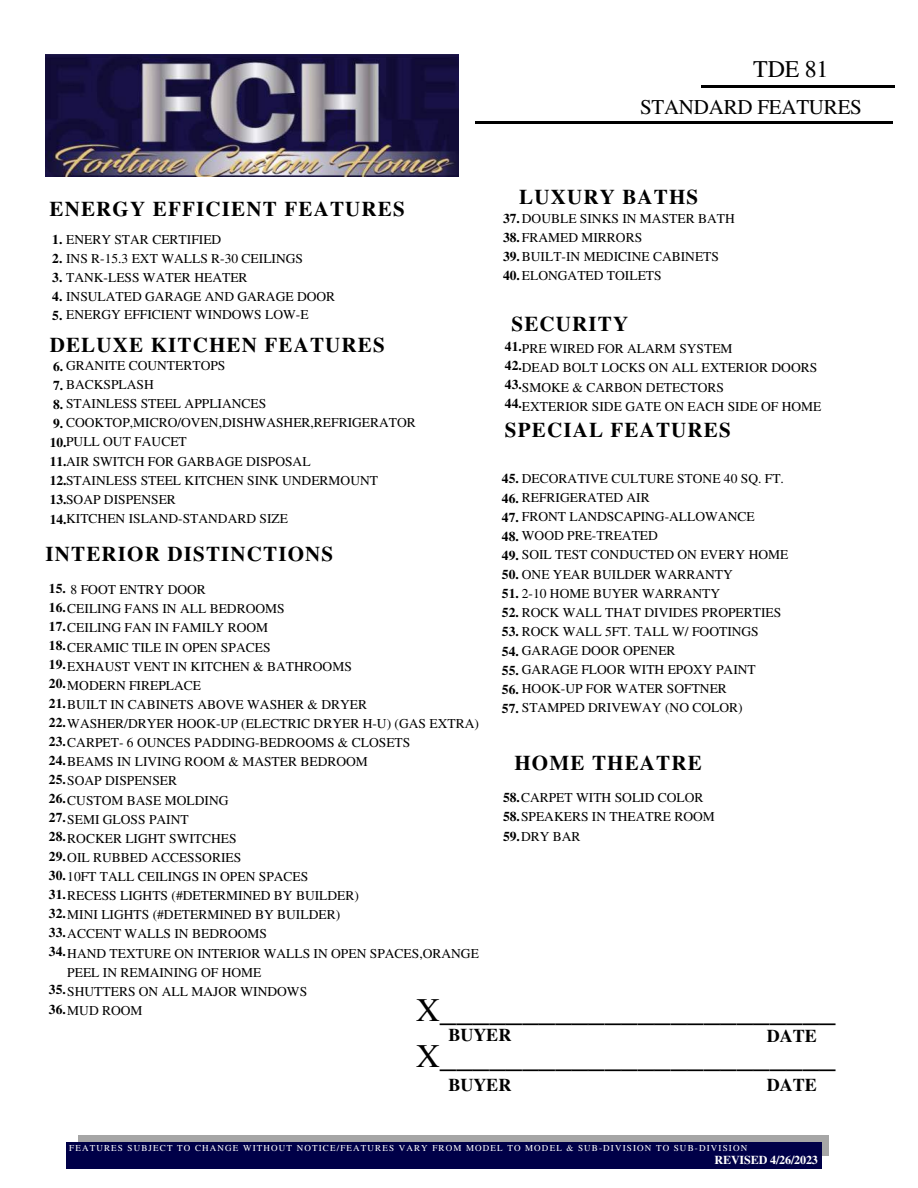
<style>
.page{position:relative;width:918px;height:1188px;background:#fff}
.page>*{position:absolute;margin:0;border:0;box-sizing:border-box;transform-origin:0 0}
.t1{font:33px/46.2px "Te X Gyre Termes";color:#000}
.t2{font:24px "Te X Gyre Termes";color:#000}
.t3{font:700 21px "Te X Gyre Termes";letter-spacing:.055em;color:#000}
.t4{font:21px "Te X Gyre Termes";letter-spacing:-.01em;color:#000}
.t5{font:700 18px "Te X Gyre Termes";color:#000}
.t6{font:13.5px/19.2px "Te X Gyre Termes";color:#000}
.t7{font:700 13.5px/19.2px "Te X Gyre Termes";color:#000;text-align:justify}
.t8{font:700 12px "Te X Gyre Termes";letter-spacing:-.01em;color:#fff}
.t9{font:9px "Te X Gyre Termes";letter-spacing:.125em;color:#fff}
.s1{font-weight:700}
</style>
<div class="page">
<img style="left:46px;top:54px;width:412px;height:122px">
<hr style="left:476px;top:121px;width:417px;height:2px;background:#000">
<hr style="left:702px;top:86px;width:193px;height:2px;background:#000">
<svg style="left:78px;top:1136px;width:750px;height:20px;background:#8e8e98"></svg>
<div style="left:66px;top:1143px;width:756px;height:26px;background:#000048"></div>
<h2 class="t2" style="left:753px;top:52px;width:77px">TDE 81</h2>
<h3 class="t3" style="left:50px;top:193px;width:357px">ENERGY EFFICIENT FEATURES</h3>
<p class="t6" style="left:52px;top:229px;width:171px"><span class="s1">1.</span> ENERY STAR CERTIFIED</p>
<p class="t6" style="left:52px;top:248px;width:252px"><span class="s1">2.</span> INS R-15.3 EXT WALLS R-30 CEILINGS</p>
<p class="t6" style="left:52px;top:267px;width:197px"><span class="s1">3.</span> TANK-LESS WATER HEATER</p>
<p class="t6" style="left:52px;top:286px;width:285px"><span class="s1">4.</span> INSULATED GARAGE AND GARAGE DOOR</p>
<p class="t6" style="left:52px;top:304px;width:258px"><span class="s1">5.</span> ENERGY EFFICIENT WINDOWS LOW-E</p>
<h3 class="t4" style="left:640px;top:92px;width:223px">STANDARD FEATURES</h3>
<h3 class="t3" style="left:519px;top:180px;width:181px">LUXURY BATHS</h3>
<p class="t6" style="left:503px;top:208px;width:233px"><span class="s1">37.</span>DOUBLE SINKS IN MASTER BATH<br><span class="s1">38.</span>FRAMED MIRRORS<br><span class="s1">39.</span>BUILT-IN MEDICINE CABINETS<br><span class="s1">40.</span>ELONGATED TOILETS</p>
<h3 class="t3" style="left:511px;top:308px;width:118px">SECURITY</h3>
<h3 class="t3" style="left:50px;top:329px;width:336px">DELUXE KITCHEN FEATURES</h3>
<p class="t7" style="left:505px;top:336px;width:18px">41.<br>42.<br>43.<br>44.</p>
<p class="t6" style="left:522px;top:338px;width:301px">PRE WIRED FOR ALARM SYSTEM<br>DEAD BOLT LOCKS ON ALL EXTERIOR DOORS<br>SMOKE &amp; CARBON DETECTORS<br>EXTERIOR SIDE GATE ON EACH SIDE OF HOME</p>
<p class="t6" style="left:53px;top:355px;width:174px"><span class="s1">6.</span> GRANITE COUNTERTOPS</p>
<p class="t6" style="left:53px;top:374px;width:102px"><span class="s1">7.</span> BACKSPLASH</p>
<p class="t6" style="left:53px;top:393px;width:215px"><span class="s1">8.</span> STAINLESS STEEL APPLIANCES</p>
<p class="t6" style="left:50px;top:412px;width:368px"><span class="s1">9.</span> COOKTOP,MICRO/OVEN,DISHWASHER,REFRIGERATOR <span class="s1">10.</span>PULL OUT FAUCET<br><span class="s1">11.</span>AIR SWITCH FOR GARBAGE DISPOSAL<br><span class="s1">12.</span>STAINLESS STEEL KITCHEN SINK UNDERMOUNT <span class="s1">13.</span>SOAP DISPENSER<br><span class="s1">14.</span>KITCHEN ISLAND-STANDARD SIZE</p>
<h3 class="t3" style="left:505px;top:413px;width:227px">SPECIAL FEATURES</h3>
<p class="t6" style="left:502px;top:468px;width:284px"><span class="s1">45.</span> DECORATIVE CULTURE STONE 40 SQ. FT.</p>
<p class="t6" style="left:502px;top:487px;width:149px"><span class="s1">46.</span> REFRIGERATED AIR</p>
<p class="t6" style="left:502px;top:506px;width:254px"><span class="s1">47.</span> FRONT LANDSCAPING-ALLOWANCE</p>
<p class="t6" style="left:502px;top:525px;width:158px"><span class="s1">48.</span> WOOD PRE-TREATED</p>
<p class="t6" style="left:502px;top:545px;width:288px"><span class="s1">49.</span> SOIL TEST CONDUCTED ON EVERY HOME</p>
<p class="t6" style="left:502px;top:564px;width:232px"><span class="s1">50.</span> ONE YEAR BUILDER WARRANTY</p>
<p class="t6" style="left:502px;top:583px;width:220px"><span class="s1">51.</span> 2-10 HOME BUYER WARRANTY</p>
<p class="t6" style="left:502px;top:602px;width:281px"><span class="s1">52.</span> ROCK WALL THAT DIVIDES PROPERTIES</p>
<p class="t6" style="left:502px;top:621px;width:258px"><span class="s1">53.</span> ROCK WALL 5FT. TALL W/ FOOTINGS</p>
<p class="t6" style="left:502px;top:640px;width:175px"><span class="s1">54.</span> GARAGE DOOR OPENER</p>
<p class="t6" style="left:502px;top:659px;width:255px"><span class="s1">55.</span> GARAGE FLOOR WITH EPOXY PAINT</p>
<p class="t6" style="left:502px;top:678px;width:227px"><span class="s1">56.</span> HOOK-UP FOR WATER SOFTNER</p>
<p class="t6" style="left:502px;top:698px;width:242px"><span class="s1">57.</span> STAMPED DRIVEWAY (NO COLOR)</p>
<h3 class="t3" style="left:46px;top:537px;width:289px">INTERIOR DISTINCTIONS</h3>
<p class="t7" style="left:49px;top:578px;width:18px">15.<br>16.<br>17.<br>18.<br>19.<br>20.<br>21.<br>22.<br>23.<br>24.<br>25.<br>26.<br>27.<br>28.<br>29.<br>30.<br>31.<br>32.<br>33.<br>34.</p>
<p class="t7" style="left:49px;top:980px;width:18px">35.<br>36.</p>
<p class="t6" style="left:67px;top:579px;width:413px">8 FOOT ENTRY DOOR<br>CEILING FANS IN ALL BEDROOMS<br>CEILING FAN IN FAMILY ROOM<br>CERAMIC TILE IN OPEN SPACES<br>EXHAUST VENT IN KITCHEN &amp; BATHROOMS<br>MODERN FIREPLACE<br>BUILT IN CABINETS ABOVE WASHER &amp; DRYER<br>WASHER/DRYER HOOK-UP (ELECTRIC DRYER H-U) (GAS EXTRA)<br>CARPET- 6 OUNCES PADDING-BEDROOMS &amp; CLOSETS<br>BEAMS IN LIVING ROOM &amp; MASTER BEDROOM<br>SOAP DISPENSER<br>CUSTOM BASE MOLDING<br>SEMI GLOSS PAINT<br>ROCKER LIGHT SWITCHES<br>OIL RUBBED ACCESSORIES<br>10FT TALL CEILINGS IN OPEN SPACES<br>RECESS LIGHTS (#DETERMINED BY BUILDER)<br>MINI LIGHTS (#DETERMINED BY BUILDER)<br>ACCENT WALLS IN BEDROOMS<br>HAND TEXTURE ON INTERIOR WALLS IN OPEN SPACES,ORANGE<br>PEEL IN REMAINING OF HOME<br>SHUTTERS ON ALL MAJOR WINDOWS<br>MUD ROOM</p>
<h3 class="t3" style="left:514px;top:747px;width:189px">HOME THEATRE</h3>
<p class="t6" style="left:503px;top:788px;width:213px"><span class="s1">58.</span>CARPET WITH SOLID COLOR<br><span class="s1">58.</span>SPEAKERS IN THEATRE ROOM<br><span class="s1">59.</span>DRY BAR</p>
<h1 class="t1" style="left:416px;top:985px;width:421px">X________________________<br>X________________________</h1>
<h3 class="t5" style="left:448px;top:1021px;width:64px">BUYER</h3>
<h3 class="t5" style="left:448px;top:1071px;width:64px">BUYER</h3>
<h3 class="t5" style="left:767px;top:1022px;width:52px">DATE</h3>
<h3 class="t5" style="left:767px;top:1071px;width:52px">DATE</h3>
<p class="t9" style="left:69px;top:1142px;width:680px">FEATURES SUBJECT TO CHANGE WITHOUT NOTICE/FEATURES VARY FROM MODEL TO MODEL &amp; SUB-DIVISION TO SUB-DIVISION</p>
<p class="t8" style="left:715px;top:1151px;width:105px">REVISED 4/26/2023</p>
</div>
